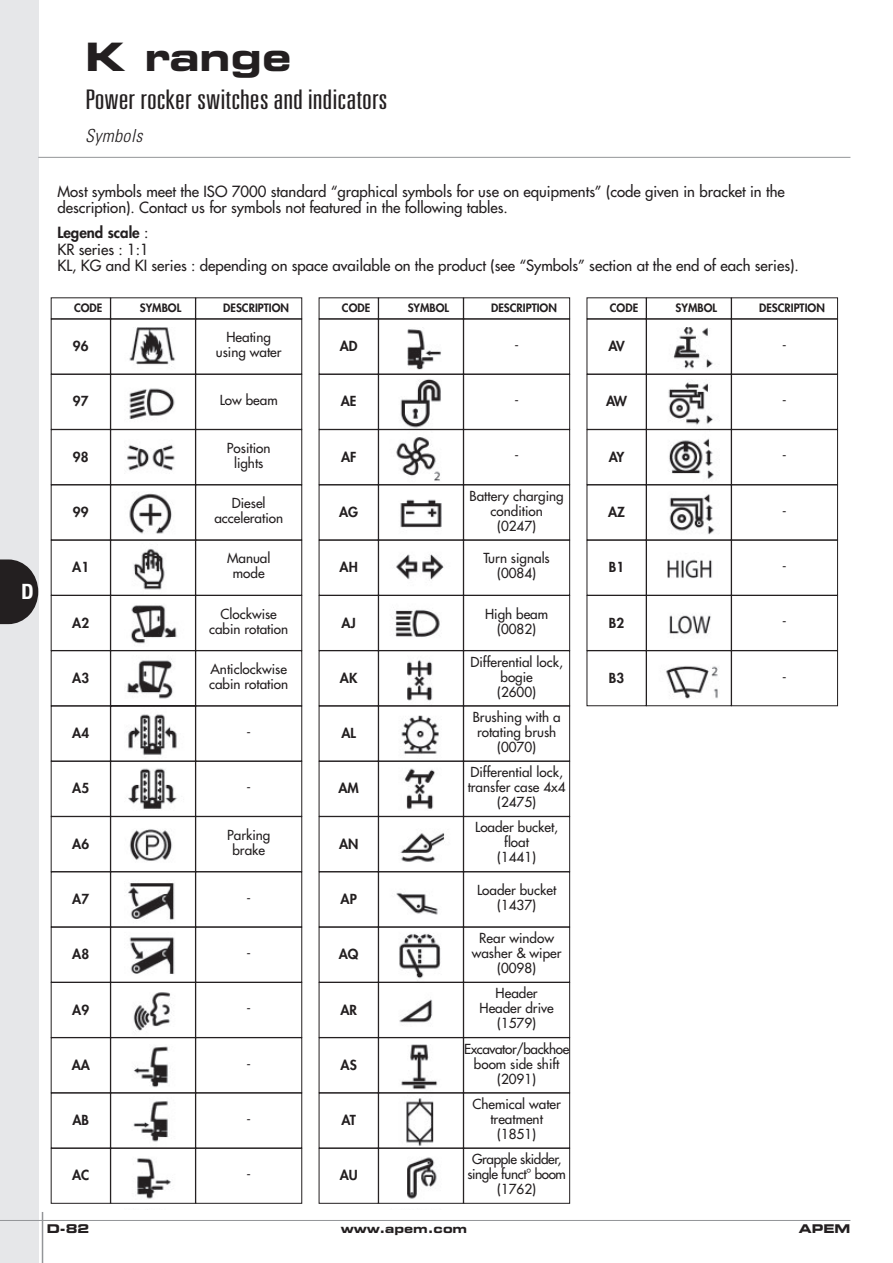
<style>
.page{position:relative;width:893px;height:1263px;background:#fff}
.page>*{position:absolute;margin:0;border:0;box-sizing:border-box;transform-origin:0 0}
.t1{font:700 expanded 39px "Square 721 BT";color:#231f20}
.t2{font:300 ultra-condensed 27px "Univers";color:#231f20;scale:1.3 1}
.t3{font:700 condensed 21px "Univers";color:#fff}
.t4{font:italic 300 condensed 18px "Univers";color:#231f20}
.t5{font:15px/16.5px "Futura";color:#231f20}
.t6{font:13.5px/15px "Futura";color:#231f20;text-align:center}
.t7{font:800 13.5px "Futura";color:#231f20}
.t8{font:13.5px/15px "Futura";letter-spacing:-.03em;color:#231f20;text-align:center}
.t9{font:700 expanded 12px "Square 721 BT";color:#231f20}
.t10{font:800 11.25px "Futura";color:#231f20}
.s1{font-weight:800}
</style>
<div class="page">
<div style="left:0;top:0;width:38px;height:1263px;background:#e6e7e9"></div>
<hr style="left:0;top:1220px;width:850px;height:1px;background:#939598">
<hr style="left:42px;top:1212px;width:1px;height:51px;background:#939598">
<hr style="left:38px;top:157px;width:812px;height:1px;background:#939598">
<svg style="left:0;top:559px;width:38px;height:65px"></svg>
<div style="left:51px;top:298px;width:60px;height:21px;border:1px solid #231f20"></div>
<div style="left:51px;top:374px;width:60px;height:55px;border:1px solid #231f20"></div>
<div style="left:51px;top:429px;width:60px;height:56px;border:1px solid #231f20"></div>
<div style="left:51px;top:540px;width:60px;height:55px;border:1px solid #231f20"></div>
<div style="left:51px;top:595px;width:60px;height:56px;border:1px solid #231f20"></div>
<div style="left:51px;top:651px;width:60px;height:55px;border:1px solid #231f20"></div>
<div style="left:51px;top:761px;width:60px;height:55px;border:1px solid #231f20"></div>
<div style="left:51px;top:816px;width:60px;height:56px;border:1px solid #231f20"></div>
<div style="left:51px;top:927px;width:60px;height:55px;border:1px solid #231f20"></div>
<div style="left:51px;top:982px;width:60px;height:55px;border:1px solid #231f20"></div>
<div style="left:51px;top:1037px;width:60px;height:56px;border:1px solid #231f20"></div>
<div style="left:51px;top:1148px;width:60px;height:55px;border:1px solid #231f20"></div>
<svg style="left:110px;top:297px;width:268px;height:906px"></svg>
<div style="left:319px;top:429px;width:59px;height:56px;border:1px solid #231f20"></div>
<div style="left:319px;top:595px;width:59px;height:56px;border:1px solid #231f20"></div>
<div style="left:319px;top:816px;width:59px;height:56px;border:1px solid #231f20"></div>
<div style="left:319px;top:1037px;width:59px;height:56px;border:1px solid #231f20"></div>
<svg style="left:378px;top:297px;width:268px;height:906px"></svg>
<div style="left:646px;top:298px;width:85px;height:21px;border:1px solid #231f20"></div>
<div style="left:731px;top:298px;width:107px;height:21px;border:1px solid #231f20"></div>
<div style="left:587px;top:429px;width:59px;height:56px;border:1px solid #231f20"></div>
<div style="left:587px;top:595px;width:59px;height:56px;border:1px solid #231f20"></div>
<svg style="left:646px;top:319px;width:192px;height:387px"></svg>
<div style="left:646px;top:651px;width:85px;height:55px;border:1px solid #231f20"></div>
<p class="t1" style="left:85px;top:43px;width:208px">K range</p>
<p class="t2" style="left:85px;top:89px;width:234px">Power rocker switches and indicators</p>
<p class="t4" style="left:85px;top:129px;width:62px">Symbols</p>
<p class="t3" style="left:21px;top:584px;width:14px">D</p>
<p class="t5" style="left:57px;top:184px;width:729px">Most symbols meet the ISO 7000 standard “graphical symbols for use on equipments” (code given in bracket in the description). Contact us for symbols not featured in the following tables.</p>
<p class="t5" style="left:57px;top:226px;width:743px"><span class="s1">Legend scale</span> :<br>KR series : 1:1<br>KL, KG and KI series : depending on space available on the product (see “Symbols” section at the end of each series).</p>
<p class="t10" style="left:74px;top:302px;width:30px">CODE</p>
<p class="t10" style="left:140px;top:302px;width:43px">SYMBOL</p>
<p class="t10" style="left:223px;top:302px;width:67px">DESCRIPTION</p>
<p class="t6" style="left:216px;top:331px;width:67px">Heating using water</p>
<p class="t10" style="left:342px;top:302px;width:30px">CODE</p>
<p class="t10" style="left:408px;top:302px;width:43px">SYMBOL</p>
<p class="t10" style="left:491px;top:302px;width:67px">DESCRIPTION</p>
<p class="t7" style="left:340px;top:340px;width:19px">AD</p>
<p class="t6" style="left:514px;top:338px;width:6px">-</p>
<p class="t10" style="left:610px;top:302px;width:30px">CODE</p>
<p class="t10" style="left:676px;top:302px;width:43px">SYMBOL</p>
<p class="t10" style="left:759px;top:302px;width:67px">DESCRIPTION</p>
<p class="t7" style="left:608px;top:340px;width:18px">AV</p>
<p class="t6" style="left:782px;top:338px;width:6px">-</p>
<p class="t7" style="left:73px;top:340px;width:17px">96</p>
<p class="t7" style="left:73px;top:395px;width:17px">97</p>
<p class="t6" style="left:220px;top:394px;width:60px">Low beam</p>
<p class="t6" style="left:227px;top:441px;width:45px">Position lights</p>
<p class="t7" style="left:73px;top:450px;width:17px">98</p>
<p class="t7" style="left:73px;top:505px;width:17px">99</p>
<p class="t6" style="left:214px;top:497px;width:70px">Diesel acceleration</p>
<p class="t7" style="left:341px;top:395px;width:17px">AE</p>
<p class="t6" style="left:514px;top:394px;width:6px">-</p>
<p class="t7" style="left:606px;top:395px;width:22px">AW</p>
<p class="t6" style="left:782px;top:394px;width:6px">-</p>
<p class="t7" style="left:341px;top:450px;width:17px">AF</p>
<p class="t6" style="left:514px;top:449px;width:6px">-</p>
<p class="t6" style="left:470px;top:489px;width:96px">Battery charging condition (0247)</p>
<p class="t7" style="left:339px;top:505px;width:21px">AG</p>
<p class="t7" style="left:609px;top:450px;width:17px">AY</p>
<p class="t6" style="left:782px;top:449px;width:6px">-</p>
<p class="t7" style="left:608px;top:505px;width:18px">AZ</p>
<p class="t6" style="left:782px;top:504px;width:6px">-</p>
<p class="t7" style="left:72px;top:561px;width:18px">A1</p>
<p class="t7" style="left:72px;top:616px;width:18px">A2</p>
<p class="t7" style="left:72px;top:671px;width:18px">A3</p>
<p class="t6" style="left:227px;top:552px;width:45px">Manual mode</p>
<p class="t6" style="left:209px;top:607px;width:81px">Clockwise cabin rotation</p>
<p class="t6" style="left:209px;top:662px;width:81px;text-align:left">Anticlockwise cabin rotation</p>
<p class="t7" style="left:340px;top:561px;width:20px">AH</p>
<p class="t7" style="left:341px;top:616px;width:16px">AJ</p>
<p class="t7" style="left:340px;top:671px;width:19px">AK</p>
<p class="t6" style="left:483px;top:552px;width:68px">Turn signals (0084)</p>
<p class="t6" style="left:485px;top:607px;width:64px">High beam (0082)</p>
<p class="t6" style="left:470px;top:655px;width:94px">Differential lock, bogie<br>(2600)</p>
<p class="t7" style="left:609px;top:561px;width:17px">B1</p>
<p class="t6" style="left:782px;top:559px;width:6px">-</p>
<p class="t7" style="left:609px;top:616px;width:17px">B2</p>
<p class="t6" style="left:782px;top:615px;width:6px">-</p>
<p class="t7" style="left:609px;top:671px;width:17px">B3</p>
<p class="t6" style="left:782px;top:670px;width:6px">-</p>
<p class="t7" style="left:72px;top:727px;width:18px">A4</p>
<p class="t6" style="left:247px;top:725px;width:6px">-</p>
<p class="t7" style="left:341px;top:727px;width:16px">AL</p>
<p class="t6" style="left:473px;top:710px;width:89px">Brushing with a rotating brush (0070)</p>
<p class="t7" style="left:72px;top:782px;width:18px">A5</p>
<p class="t7" style="left:72px;top:837px;width:18px">A6</p>
<p class="t6" style="left:247px;top:780px;width:6px">-</p>
<p class="t6" style="left:227px;top:828px;width:45px">Parking brake</p>
<p class="t7" style="left:338px;top:782px;width:22px">AM</p>
<p class="t7" style="left:339px;top:837px;width:21px">AN</p>
<p class="t6" style="left:468px;top:765px;width:99px">Differential lock, transfer case 4x4 (2475)</p>
<p class="t6" style="left:475px;top:821px;width:85px">Loader bucket, float<br>(1441)</p>
<p class="t7" style="left:72px;top:892px;width:18px">A7</p>
<p class="t6" style="left:247px;top:891px;width:6px">-</p>
<p class="t7" style="left:341px;top:892px;width:18px">AP</p>
<p class="t6" style="left:477px;top:884px;width:81px">Loader bucket (1437)</p>
<p class="t7" style="left:72px;top:948px;width:18px">A8</p>
<p class="t6" style="left:247px;top:946px;width:6px">-</p>
<p class="t7" style="left:339px;top:948px;width:21px">AQ</p>
<p class="t6" style="left:472px;top:931px;width:91px">Rear window washer &amp; wiper (0098)</p>
<p class="t7" style="left:72px;top:1003px;width:18px">A9</p>
<p class="t6" style="left:247px;top:1002px;width:6px">-</p>
<p class="t7" style="left:340px;top:1003px;width:18px">AR</p>
<p class="t6" style="left:480px;top:987px;width:76px">Header<br>Header drive (1579)</p>
<p class="t7" style="left:72px;top:1058px;width:20px">AA</p>
<p class="t6" style="left:247px;top:1057px;width:6px">-</p>
<p class="t7" style="left:341px;top:1058px;width:18px">AS</p>
<p class="t8" style="left:464px;top:1042px;width:107px">Excavator/backhoe boom side shift (2091)</p>
<p class="t7" style="left:72px;top:1114px;width:18px">AB</p>
<p class="t6" style="left:247px;top:1112px;width:6px">-</p>
<p class="t7" style="left:342px;top:1114px;width:16px">AT</p>
<p class="t6" style="left:472px;top:1097px;width:90px">Chemical water treatment (1851)</p>
<p class="t7" style="left:72px;top:1169px;width:19px">AC</p>
<p class="t6" style="left:247px;top:1167px;width:6px">-</p>
<p class="t7" style="left:340px;top:1169px;width:20px">AU</p>
<p class="t8" style="left:467px;top:1152px;width:100px">Grapple skidder, single funct° boom (1762)</p>
<p class="t9" style="left:47px;top:1225px;width:44px">D-82</p>
<p class="t9" style="left:341px;top:1225px;width:128px">www.apem.com</p>
<p class="t9" style="left:799px;top:1225px;width:53px">APEM</p>
</div>
